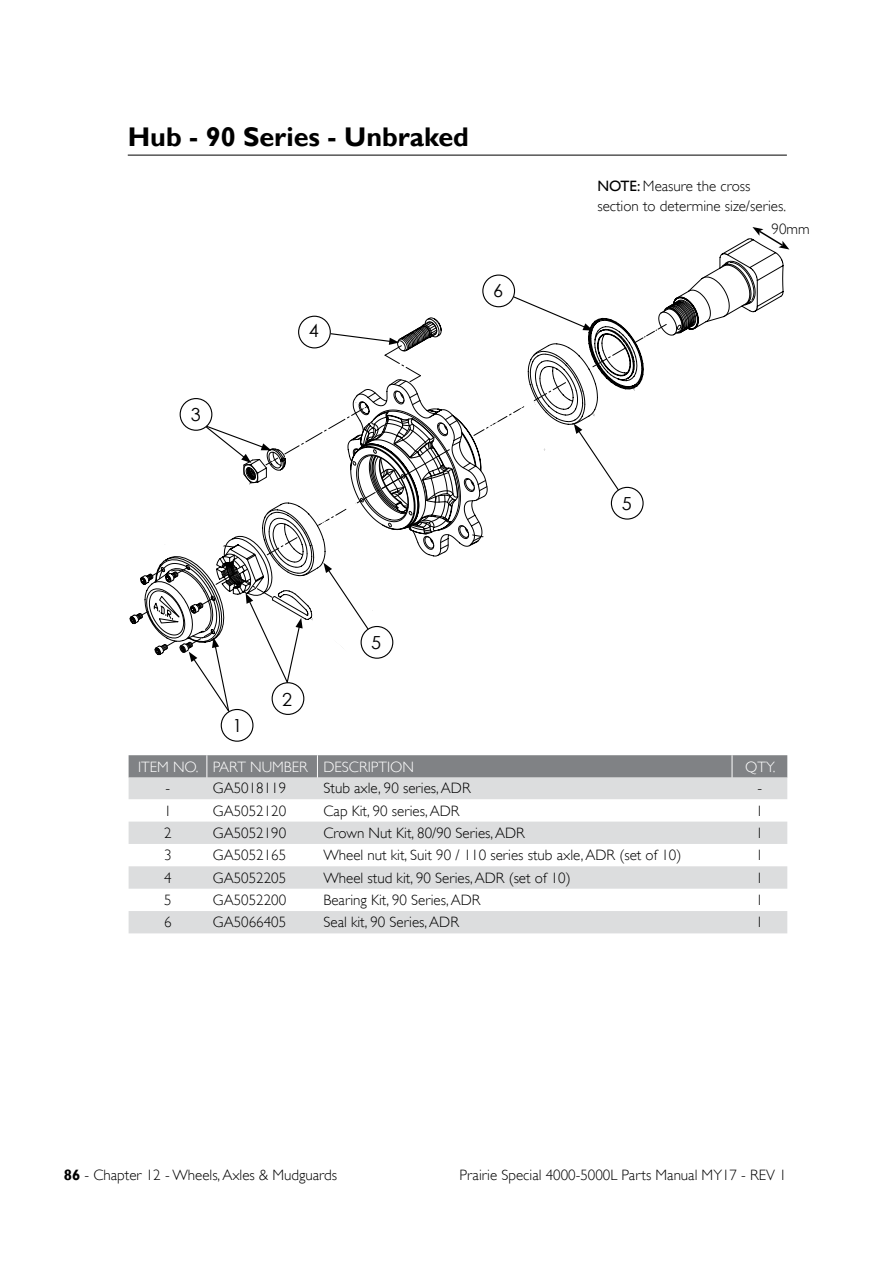
<style>
.page{position:relative;width:893px;height:1263px;background:#fff}
.page>*{position:absolute;margin:0;border:0;box-sizing:border-box;transform-origin:0 0}
.t1{font:700 27px "Gill Sans";color:#000}
.t2{font:18px "Century Gothic";color:#000}
.t3{font:300 15px/19.5px "Gill Sans";color:#000}
.t4{font:300 15px "Gill Sans";color:#fff}
.s1{font-weight:400}
.s2{font-weight:700}
</style>
<div class="page">
<hr style="left:128px;top:155px;width:659px;height:1px;background:#000">
<svg style="left:129px;top:778px;width:658px;height:155px;fill:#dcddde"></svg>
<svg style="left:129px;top:755px;width:658px;height:23px;background:#848689"></svg>
<div style="left:221px;top:709px;width:32px;height:33px;border:1px solid #000;border-radius:50%"></div>
<div style="left:272px;top:682px;width:32px;height:33px;border:1px solid #000;border-radius:50%"></div>
<svg style="left:129px;top:227px;width:660px;height:486px"></svg>
<h1 class="t1" style="left:128px;top:121px;width:343px">Hub - 90 Series - Unbraked</h1>
<p class="t2" style="left:191px;top:402px;width:11px">3</p>
<p class="t2" style="left:309px;top:318px;width:11px">4</p>
<p class="t2" style="left:493px;top:278px;width:11px">6</p>
<p class="t2" style="left:232px;top:713px;width:11px">1</p>
<p class="t2" style="left:282px;top:686px;width:11px">2</p>
<p class="t2" style="left:371px;top:630px;width:11px">5</p>
<p class="t3" style="left:597px;top:177px;width:190px"><span class="s1">NOTE:</span> Measure the cross section to determine size/series.</p>
<p class="t2" style="left:622px;top:491px;width:11px">5</p>
<p class="t3" style="left:772px;top:220px;width:40px">90mm</p>
<p class="t4" style="left:138px;top:758px;width:278px">ITEM NO. PART NUMBER DESCRIPTION</p>
<p class="t4" style="left:745px;top:758px;width:32px">QTY.</p>
<p class="t3" style="left:165px;top:778px;width:6px">-</p>
<p class="t3" style="left:213px;top:778px;width:75px">GA5018119</p>
<p class="t3" style="left:323px;top:778px;width:149px">Stub axle, 90 series, ADR</p>
<p class="t3" style="left:757px;top:778px;width:6px">-</p>
<p class="t3" style="left:164px;top:801px;width:9px">1</p>
<p class="t3" style="left:213px;top:801px;width:75px">GA5052120</p>
<p class="t3" style="left:323px;top:801px;width:138px">Cap Kit, 90 series, ADR</p>
<p class="t3" style="left:756px;top:801px;width:9px">1</p>
<p class="t3" style="left:164px;top:823px;width:9px">2</p>
<p class="t3" style="left:213px;top:823px;width:75px">GA5052190</p>
<p class="t3" style="left:323px;top:823px;width:203px">Crown Nut Kit, 80/90 Series, ADR</p>
<p class="t3" style="left:756px;top:823px;width:9px">1</p>
<p class="t3" style="left:164px;top:845px;width:9px">3</p>
<p class="t3" style="left:213px;top:845px;width:75px">GA5052165</p>
<p class="t3" style="left:323px;top:845px;width:359px">Wheel nut kit, Suit 90 / 110 series stub axle, ADR (set of 10)</p>
<p class="t3" style="left:756px;top:845px;width:9px">1</p>
<p class="t3" style="left:164px;top:868px;width:9px">4</p>
<p class="t3" style="left:213px;top:868px;width:75px">GA5052205</p>
<p class="t3" style="left:323px;top:868px;width:249px">Wheel stud kit, 90 Series, ADR (set of 10)</p>
<p class="t3" style="left:756px;top:868px;width:9px">1</p>
<p class="t3" style="left:164px;top:890px;width:9px">5</p>
<p class="t3" style="left:213px;top:890px;width:75px">GA5052200</p>
<p class="t3" style="left:323px;top:890px;width:159px">Bearing Kit, 90 Series, ADR</p>
<p class="t3" style="left:756px;top:890px;width:9px">1</p>
<p class="t3" style="left:164px;top:912px;width:9px">6</p>
<p class="t3" style="left:213px;top:912px;width:75px">GA5066405</p>
<p class="t3" style="left:323px;top:912px;width:137px">Seal kit, 90 Series, ADR</p>
<p class="t3" style="left:756px;top:912px;width:9px">1</p>
<p class="t3" style="left:64px;top:1165px;width:275px"><span class="s2">86</span> - Chapter 12 - Wheels, Axles &amp; Mudguards</p>
<p class="t3" style="left:460px;top:1165px;width:329px">Prairie Special 4000-5000L Parts Manual MY17 - REV 1</p>
</div>
